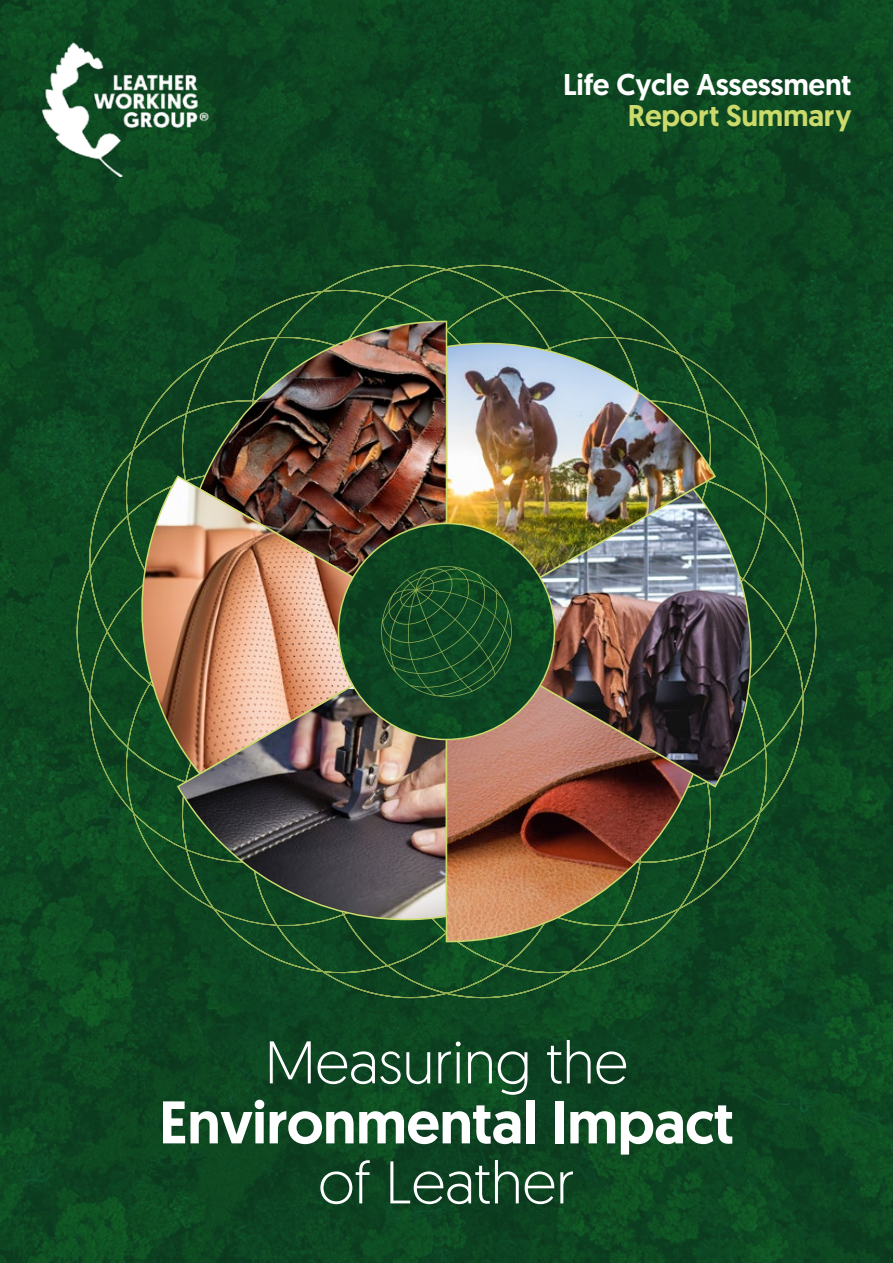
<style>
.page{position:relative;width:893px;height:1263px;background:#fff}
.page>*{position:absolute;margin:0;border:0;box-sizing:border-box;transform-origin:0 0}
.t1{font:300 60px "Geomanist";letter-spacing:-.01em;color:#fff}
.t2{font:500 60px "Geomanist";letter-spacing:-.01em;color:#fff}
.t3{font:500 30px "Geomanist";letter-spacing:-.01em;color:#fff}
.t4{font:500 30px "Geomanist";letter-spacing:-.01em;color:#cbda6b}
</style>
<div class="page">
<img style="left:0;top:0;width:893px;height:1263px">
<svg style="left:75px;top:263px;width:743px;height:736px;background:#114922"></svg>
<img style="left:448px;top:330px;width:269px;height:157px">
<img style="left:198px;top:320px;width:250px;height:154px">
<img style="left:122px;top:474px;width:327px;height:302px">
<img style="left:176px;top:629px;width:269px;height:304px">
<svg style="left:445px;top:788px;width:250px;height:155px;background:#755937"></svg>
<img style="left:443px;top:487px;width:328px;height:301px">
<img style="left:338px;top:523px;width:216px;height:216px">
<svg style="left:381px;top:566px;width:131px;height:131px;background:#184f26"></svg>
<img style="left:43px;top:43px;width:168px;height:133px">
<p class="t3" style="left:563px;top:65px;width:290px">Life Cycle Assessment</p>
<p class="t4" style="left:628px;top:96px;width:225px">Report Summary</p>
<p class="t1" style="left:265px;top:1024px;width:365px">Measuring the</p>
<p class="t2" style="left:159px;top:1082px;width:576px">Environmental Impact</p>
<p class="t1" style="left:318px;top:1144px;width:258px">of Leather</p>
</div>
